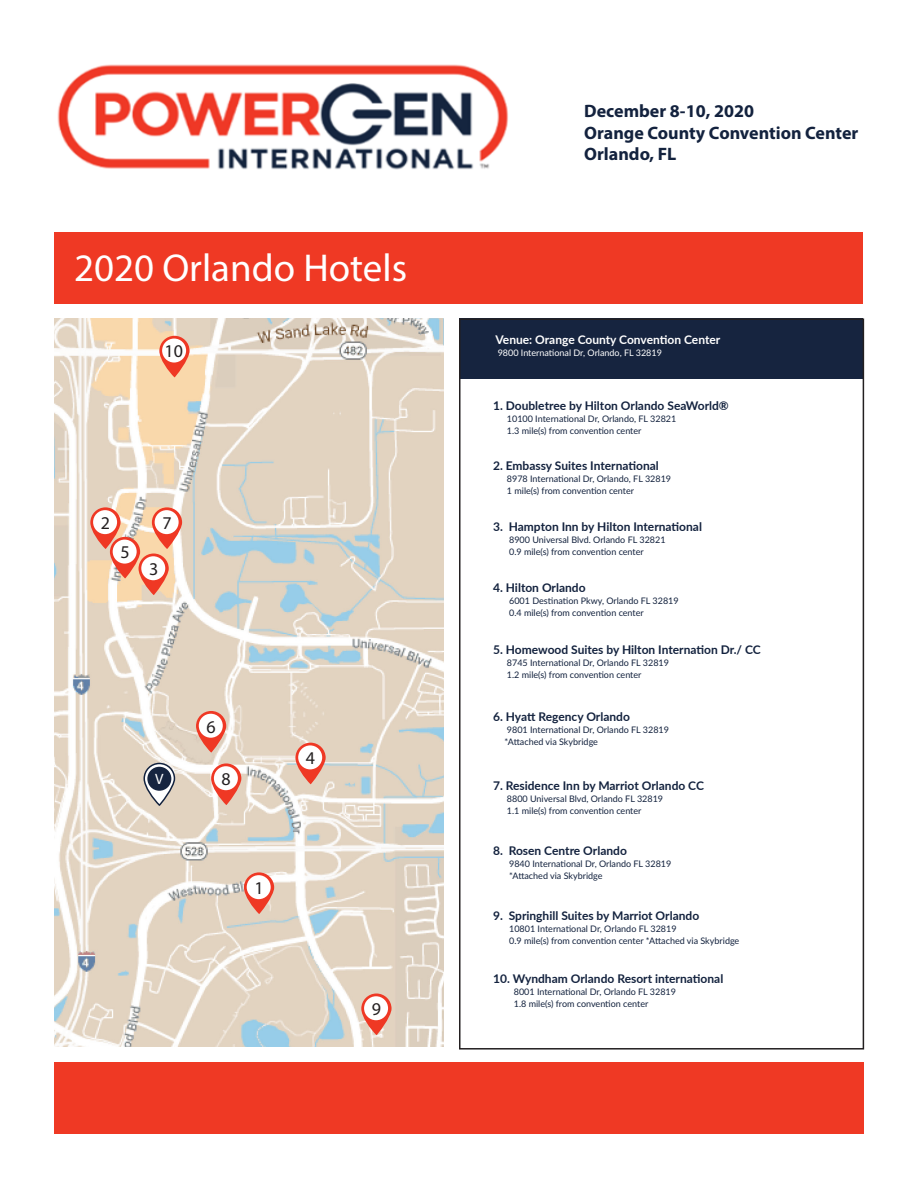
<style>
.page{position:relative;width:918px;height:1188px;background:#fff}
.page>*{position:absolute;margin:0;border:0;box-sizing:border-box;transform-origin:0 0}
.t1{font:39px "Myriad Pro";color:#fff}
.t2{font:700 18px "Myriad Pro";color:#13223e}
.t3{font:18px "Myriad Pro";color:#231f20}
.t4{font:15px "Myriad Pro";color:#fff}
.t5{font:700 12px "Lato";color:#13223e}
.t6{font:700 12px "Lato";color:#fff}
.t7{font:9px "Lato";color:#13223e}
.t8{font:9px "Lato";color:#fff}
</style>
<div class="page">
<img style="left:57px;top:64px;width:452px;height:106px">
<div style="left:54px;top:1062px;width:810px;height:72px;background:#ef3924"></div>
<div style="left:459px;top:318px;width:403px;height:61px;background:#16243f"></div>
<img style="left:55px;top:318px;width:388px;height:729px">
<svg style="left:244px;top:872px;width:30px;height:42px"></svg>
<div style="left:247px;top:875px;width:24px;height:24px;background:#fff;border-radius:50%"></div>
<svg style="left:90px;top:507px;width:31px;height:42px"></svg>
<div style="left:93px;top:510px;width:24px;height:24px;background:#fff;border-radius:50%"></div>
<svg style="left:295px;top:743px;width:31px;height:42px"></svg>
<div style="left:298px;top:745px;width:24px;height:24px;background:#fff;border-radius:50%"></div>
<svg style="left:110px;top:537px;width:30px;height:42px"></svg>
<div style="left:113px;top:540px;width:24px;height:24px;background:#fff;border-radius:50%"></div>
<svg style="left:196px;top:711px;width:30px;height:42px"></svg>
<div style="left:199px;top:714px;width:24px;height:24px;background:#fff;border-radius:50%"></div>
<svg style="left:152px;top:507px;width:30px;height:42px"></svg>
<div style="left:155px;top:510px;width:24px;height:24px;background:#fff;border-radius:50%"></div>
<svg style="left:211px;top:763px;width:30px;height:42px"></svg>
<div style="left:214px;top:766px;width:24px;height:24px;background:#fff;border-radius:50%"></div>
<svg style="left:361px;top:994px;width:31px;height:42px"></svg>
<div style="left:364px;top:996px;width:24px;height:24px;background:#fff;border-radius:50%"></div>
<svg style="left:139px;top:554px;width:30px;height:42px"></svg>
<div style="left:141px;top:556px;width:24px;height:24px;background:#fff;border-radius:50%"></div>
<svg style="left:159px;top:336px;width:31px;height:42px"></svg>
<div style="left:162px;top:339px;width:24px;height:24px;background:#fff;border-radius:50%"></div>
<svg style="left:143px;top:763px;width:32px;height:43px"></svg>
<div style="left:147px;top:767px;width:24px;height:24px;background:#16243f;border-radius:50%"></div>
<div style="left:459px;top:318px;width:405px;height:732px;border:2px solid #231f20"></div>
<div style="left:54px;top:232px;width:808px;height:71px;background:#ef3924"></div>
<p class="t1" style="left:74px;top:244px;width:335px">2020 Orlando Hotels</p>
<p class="t3" style="left:165px;top:340px;width:20px">10</p>
<p class="t3" style="left:101px;top:512px;width:11px">2</p>
<p class="t3" style="left:120px;top:541px;width:11px">5</p>
<p class="t3" style="left:162px;top:512px;width:11px">7</p>
<p class="t3" style="left:149px;top:558px;width:11px">3</p>
<p class="t4" style="left:155px;top:769px;width:10px">V</p>
<p class="t3" style="left:207px;top:715px;width:11px">6</p>
<p class="t3" style="left:222px;top:768px;width:11px">8</p>
<p class="t3" style="left:254px;top:877px;width:11px">1</p>
<p class="t3" style="left:306px;top:747px;width:11px">4</p>
<p class="t3" style="left:372px;top:998px;width:11px">9</p>
<p class="t2" style="left:584px;top:99px;width:171px">December 8-10, 2020</p>
<p class="t2" style="left:584px;top:121px;width:276px">Orange County Convention Center</p>
<p class="t2" style="left:584px;top:143px;width:94px">Orlando, FL</p>
<p class="t6" style="left:496px;top:331px;width:226px">Venue: Orange County Convention Center</p>
<p class="t8" style="left:498px;top:347px;width:166px">9800 International Dr, Orlando, FL 32819</p>
<p class="t5" style="left:493px;top:397px;width:237px">1. Doubletree by Hilton Orlando SeaWorld®</p>
<p class="t7" style="left:507px;top:412px;width:171px">10100 International Dr, Orlando, FL 32821</p>
<p class="t7" style="left:507px;top:424px;width:136px">1.3 mile(s) from convention center</p>
<p class="t5" style="left:493px;top:457px;width:167px">2. Embassy Suites International</p>
<p class="t7" style="left:507px;top:472px;width:166px">8978 International Dr, Orlando, FL 32819</p>
<p class="t7" style="left:507px;top:484px;width:129px">1 mile(s) from convention center</p>
<p class="t5" style="left:493px;top:518px;width:210px">3. Hampton Inn by Hilton International</p>
<p class="t7" style="left:509px;top:533px;width:158px">8900 Universal Blvd. Orlando FL 32821</p>
<p class="t7" style="left:509px;top:545px;width:136px">0.9 mile(s) from convention center</p>
<p class="t5" style="left:493px;top:578px;width:94px">4. Hilton Orlando</p>
<p class="t7" style="left:509px;top:594px;width:171px">6001 Destination Pkwy, Orlando FL 32819</p>
<p class="t7" style="left:509px;top:606px;width:136px">0.4 mile(s) from convention center</p>
<p class="t5" style="left:493px;top:641px;width:269px">5. Homewood Suites by Hilton Internation Dr./ CC</p>
<p class="t7" style="left:507px;top:656px;width:164px">8745 International Dr, Orlando FL 32819</p>
<p class="t7" style="left:507px;top:668px;width:136px">1.2 mile(s) from convention center</p>
<p class="t5" style="left:493px;top:707px;width:138px">6. Hyatt Regency Orlando</p>
<p class="t7" style="left:507px;top:723px;width:164px">9801 International Dr, Orlando FL 32819</p>
<p class="t7" style="left:505px;top:735px;width:95px">*Attached via Skybridge</p>
<p class="t5" style="left:493px;top:777px;width:212px">7. Residence Inn by Marriot Orlando CC</p>
<p class="t7" style="left:507px;top:792px;width:158px">8800 Universal Blvd, Orlando FL 32819</p>
<p class="t7" style="left:507px;top:804px;width:136px">1.1 mile(s) from convention center</p>
<p class="t5" style="left:493px;top:842px;width:135px">8. Rosen Centre Orlando</p>
<p class="t7" style="left:509px;top:857px;width:164px">9840 International Dr, Orlando FL 32819</p>
<p class="t7" style="left:509px;top:869px;width:95px">*Attached via Skybridge</p>
<p class="t5" style="left:493px;top:906px;width:208px">9. Springhill Suites by Marriot Orlando</p>
<p class="t7" style="left:509px;top:922px;width:169px">10801 International Dr, Orlando FL 32819</p>
<p class="t7" style="left:509px;top:934px;width:232px">0.9 mile(s) from convention center *Attached via Skybridge</p>
<p class="t5" style="left:493px;top:970px;width:232px">10. Wyndham Orlando Resort international</p>
<p class="t7" style="left:514px;top:985px;width:164px">8001 International Dr, Orlando FL 32819</p>
<p class="t7" style="left:514px;top:997px;width:136px">1.8 mile(s) from convention center</p>
</div>
